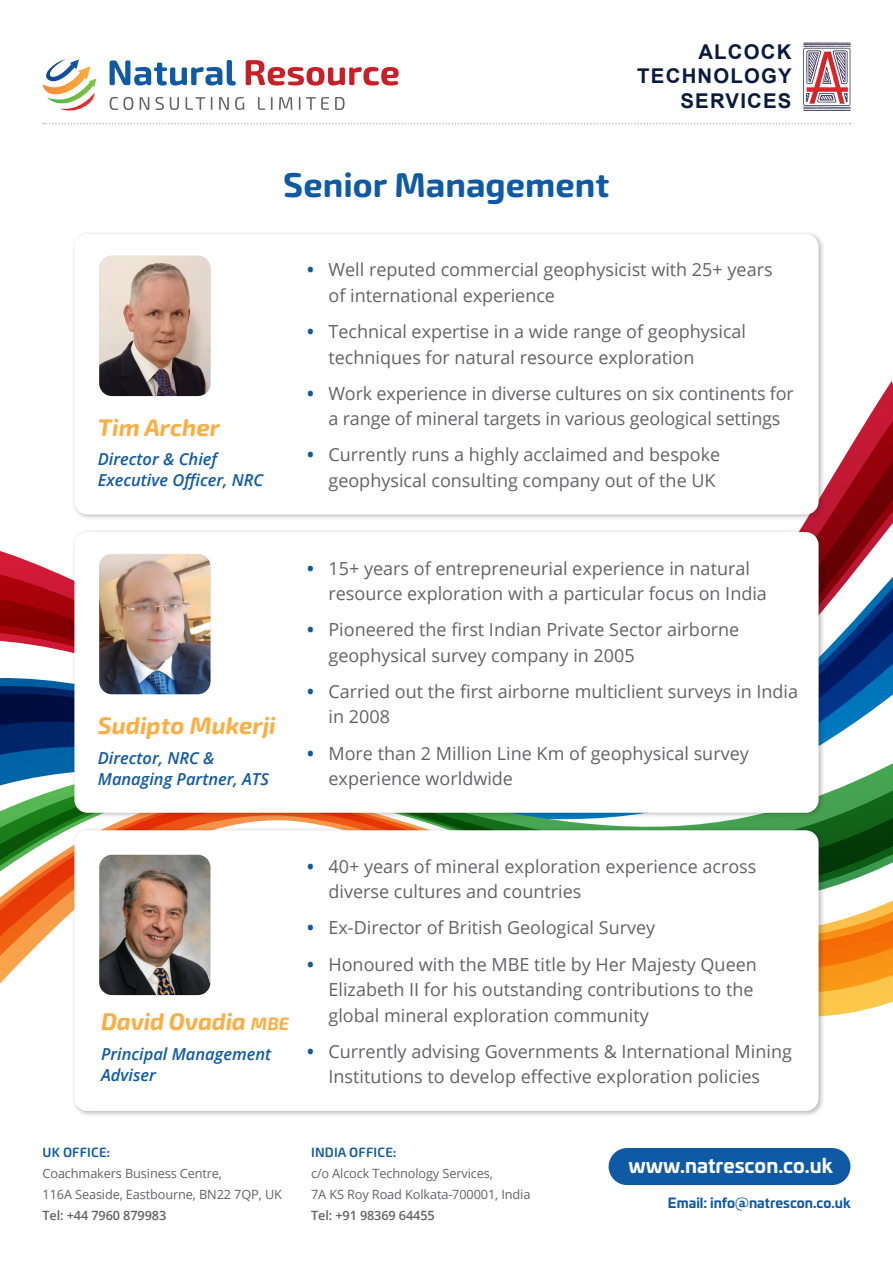
<style>
.page{position:relative;width:893px;height:1263px;background:#fff}
.page>*{position:absolute;margin:0;border:0;box-sizing:border-box;transform-origin:0 0}
.t1{font:700 34.5px "Exo Soft";color:#105aa5}
.t2{font:italic 700 24px "Exo Soft";color:#fbae44}
.t3{font:700 20.4px/24.5px "Arial";letter-spacing:.06em;color:#091a3f;text-align:right}
.t4{font:700 19.65px "Univia Pro";color:#fff}
.t5{font:18px/25.5px "Open Sans";color:#636366}
.t6{font:italic 600 16.5px/21px "Open Sans";color:#105aa5}
.t7{font:700 13.5px "Univia Pro";color:#105aa5}
.t8{font:600 13.5px "Exo Soft";letter-spacing:.01em;color:#105aa5}
.t9{font:12.75px/21px "Open Sans";letter-spacing:-.01em;color:#636366}
.t10{font:600 12.75px "Open Sans";letter-spacing:-.01em;color:#636366}
.s1{font-weight:700;color:#105aa5}
.s2{font-size:18px}
</style>
<div class="page">
<svg style="left:246px;top:60px;width:153px;height:26px"></svg>
<svg style="left:110px;top:60px;width:126px;height:26px"></svg>
<svg style="left:110px;top:97px;width:235px;height:13px"></svg>
<svg style="left:42px;top:59px;width:54px;height:52px"></svg>
<svg style="left:800px;top:440px;width:93px;height:91px;background:#a42632"></svg>
<svg style="left:0;top:531px;width:893px;height:108px"></svg>
<svg style="left:0;top:643px;width:893px;height:92px"></svg>
<svg style="left:0;top:965px;width:893px;height:51px"></svg>
<svg style="left:0;top:735px;width:893px;height:230px"></svg>
<svg style="left:43px;top:123px;width:808px;height:1px"></svg>
<div style="left:71px;top:231px;width:754px;height:290px;background:#231f20;opacity:.3"></div>
<div style="left:77px;top:236px;width:739px;height:276px;background:#fff;border-radius:11px"></div>
<div style="left:74px;top:234px;width:745px;height:280px;border:4px solid #fff;border-radius:11px"></div>
<img style="left:99px;top:256px;width:111px;height:140px">
<div style="left:71px;top:529px;width:754px;height:290px;background:#231f20;opacity:.3"></div>
<div style="left:77px;top:534px;width:739px;height:276px;background:#fff;border-radius:11px"></div>
<div style="left:74px;top:532px;width:745px;height:281px;border:4px solid #fff;border-radius:11px"></div>
<img style="left:99px;top:554px;width:111px;height:140px">
<div style="left:71px;top:827px;width:754px;height:290px;background:#231f20;opacity:.3"></div>
<div style="left:77px;top:832px;width:739px;height:277px;background:#fff;border-radius:11px"></div>
<div style="left:74px;top:830px;width:745px;height:281px;border:4px solid #fff;border-radius:11px"></div>
<img style="left:99px;top:855px;width:111px;height:140px">
<div style="left:609px;top:1148px;width:241px;height:37px;background:#105aa5;border-radius:19px"></div>
<img style="left:803px;top:43px;width:48px;height:67px">
<p class="t3" style="left:637px;top:40px;width:156px">ALCOCK<br>TECHNOLOGY<br>SERVICES</p>
<h1 class="t1" style="left:283px;top:165px;width:328px">Senior Management</h1>
<h2 class="t2" style="left:98px;top:413px;width:124px">Tim Archer</h2>
<p class="t6" style="left:98px;top:448px;width:167px">Director &amp; Chief<br>Executive Officer, NRC</p>
<p class="t5" style="left:328px;top:257px;width:446px;text-indent:-21px"><span class="s1">•</span> Well reputed commercial geophysicist with 25+ years of international experience</p>
<p class="t5" style="left:328px;top:318px;width:419px;text-indent:-21px"><span class="s1">•</span> Technical expertise in a wide range of geophysical techniques for natural resource exploration</p>
<p class="t5" style="left:307px;top:380px;width:488px;text-align:center"><span class="s1">•</span> Work experience in diverse cultures on six continents for a range of mineral targets in various geological settings</p>
<p class="t5" style="left:307px;top:442px;width:415px;text-align:right"><span class="s1">•</span> Currently runs a highly acclaimed and bespoke geophysical consulting company out of the UK</p>
<h2 class="t2" style="left:98px;top:711px;width:180px">Sudipto Mukerji</h2>
<p class="t6" style="left:98px;top:747px;width:172px">Director, NRC &amp;<br>Managing Partner, ATS</p>
<p class="t5" style="left:328px;top:555px;width:440px;text-indent:-21px"><span class="s1">•</span> 15+ years of entrepreneurial experience in natural resource exploration with a particular focus on India</p>
<p class="t5" style="left:328px;top:616px;width:412px;text-indent:-21px"><span class="s1">•</span> Pioneered the first Indian Private Sector airborne geophysical survey company in 2005</p>
<p class="t5" style="left:328px;top:678px;width:471px;text-indent:-21px"><span class="s1">•</span> Carried out the first airborne multiclient surveys in India in 2008</p>
<p class="t5" style="left:328px;top:740px;width:422px;text-indent:-21px"><span class="s1">•</span> More than 2 Million Line Km of geophysical survey experience worldwide</p>
<h2 class="t2" style="left:101px;top:1007px;width:189px">David Ovadia <span class="s2">MBE</span></h2>
<p class="t6" style="left:101px;top:1043px;width:172px">Principal Management<br>Adviser</p>
<p class="t5" style="left:328px;top:853px;width:429px;text-indent:-21px"><span class="s1">•</span> 40+ years of mineral exploration experience across diverse cultures and countries</p>
<p class="t5" style="left:307px;top:915px;width:350px"><span class="s1">•</span> Ex-Director of British Geological Survey</p>
<p class="t5" style="left:328px;top:951px;width:430px;text-indent:-21px"><span class="s1">•</span> Honoured with the MBE title by Her Majesty Queen<br>Elizabeth II for his outstanding contributions to the global mineral exploration community</p>
<p class="t5" style="left:307px;top:1038px;width:486px;text-align:center"><span class="s1">•</span> Currently advising Governments &amp; International Mining<br>Institutions to develop effective exploration policies</p>
<p class="t8" style="left:43px;top:1145px;width:69px">UK OFFICE:</p>
<p class="t9" style="left:43px;top:1163px;width:241px">Coachmakers Business Centre,<br>116A Seaside, Eastbourne, BN22 7QP, UK</p>
<p class="t10" style="left:43px;top:1207px;width:125px">Tel: +44 7960 879983</p>
<p class="t8" style="left:311px;top:1145px;width:87px">INDIA OFFICE:</p>
<p class="t9" style="left:311px;top:1163px;width:221px">c/o Alcock Technology Services,<br>7A KS Roy Road Kolkata-700001, India</p>
<p class="t10" style="left:311px;top:1207px;width:125px">Tel: +91 98369 64455</p>
<p class="t4" style="left:629px;top:1150px;width:206px">www.natrescon.co.uk</p>
<p class="t7" style="left:668px;top:1192px;width:184px">Email: info@natrescon.co.uk</p>
</div>
